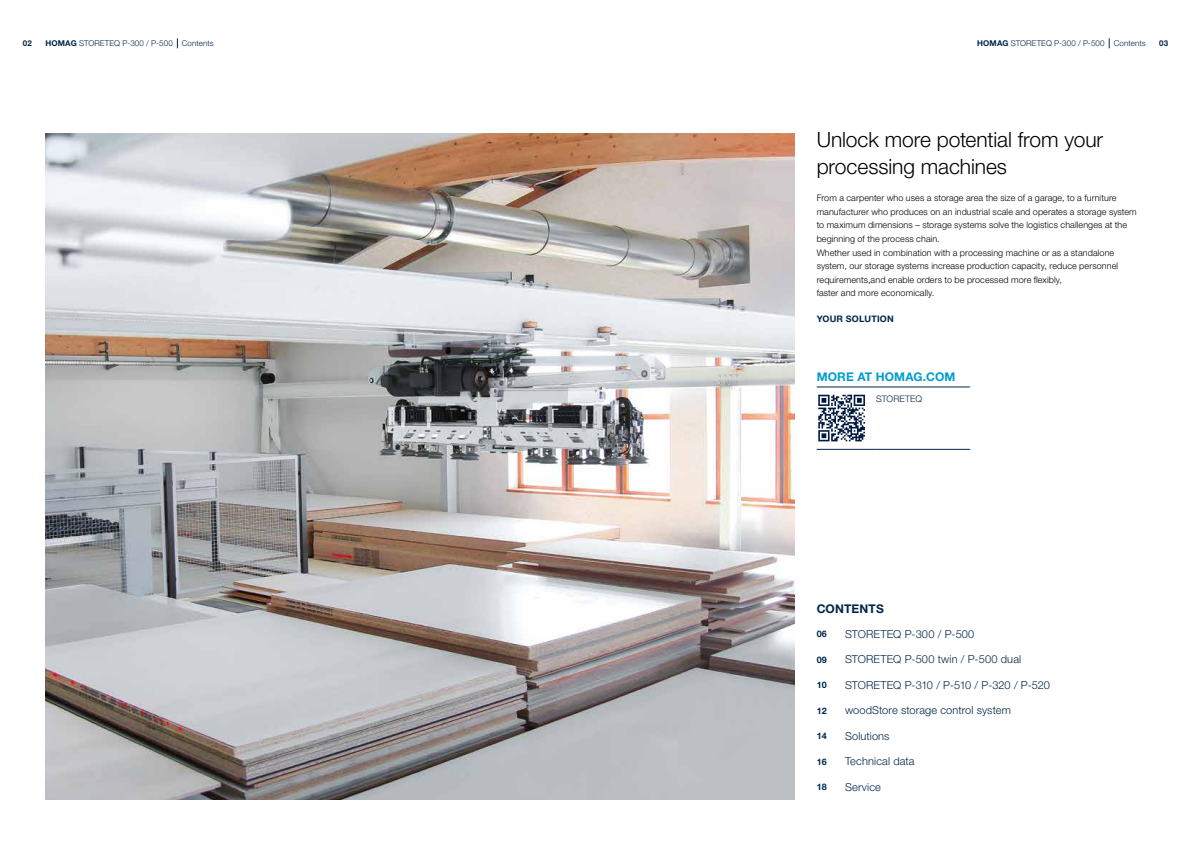
<style>
.page{position:relative;width:1191px;height:842px;background:#fff}
.page>*{position:absolute;margin:0;border:0;box-sizing:border-box;transform-origin:0 0}
.t1{font:300 21px/27.2px "Helvetica Neue LTW1 G";letter-spacing:-.005em;color:#000}
.t2{font:700 12px "Helvetica Neue LTW1 G";letter-spacing:.015em;color:#009dcc}
.t3{font:700 12px "Helvetica Neue LTW1 G";letter-spacing:.005em;color:#00254b}
.t4{font:300 11px "Helvetica Neue LTW1 G";letter-spacing:.01em;color:#00254b}
.t5{font:300 9px/13.6px "Helvetica Neue LTW1 G";letter-spacing:.01em;color:#000}
.t6{font:700 9px "Helvetica Neue LTW1 G";letter-spacing:.01em;color:#00254b}
.t7{font:300 9px "Helvetica Neue LTW1 G";letter-spacing:.01em;color:#00254b}
.t8{font:300 8px "Helvetica Neue LTW1 G";letter-spacing:.015em;color:#00254b}
.t9{font:700 8px "Helvetica Neue LTW1 G";color:#00254b}
.s1{font-weight:700}
</style>
<div class="page">
<img style="left:45px;top:133px;width:749px;height:667px">
<hr style="left:816px;top:387px;width:60px;height:1px;background:#00254b">
<hr style="left:816px;top:449px;width:60px;height:1px;background:#00254b">
<hr style="left:876px;top:387px;width:94px;height:1px;background:#00254b">
<hr style="left:876px;top:449px;width:94px;height:1px;background:#00254b">
<svg style="left:818px;top:394px;width:47px;height:48px"></svg>
<svg style="left:818px;top:395px;width:47px;height:46px"></svg>
<p class="t9" style="left:23px;top:39px;width:11px">02</p>
<p class="t8" style="left:45px;top:39px;width:170px"><span class="s1">HOMAG</span> STORETEQ P-300 / P-500 Contents</p>
<p class="t8" style="left:977px;top:39px;width:170px"><span class="s1">HOMAG</span> STORETEQ P-300 / P-500 Contents</p>
<p class="t9" style="left:1159px;top:39px;width:11px">03</p>
<h1 class="t1" style="left:816px;top:126px;width:288px">Unlock more potential from your processing machines</h1>
<p class="t5" style="left:816px;top:191px;width:322px">From a carpenter who uses a storage area the size of a garage, to a furniture manufacturer who produces on an industrial scale and operates a storage system to maximum dimensions – storage systems solve the logistics challenges at the beginning of the process chain.<br>Whether used in combination with a processing machine or as a standalone system, our storage systems increase production capacity, reduce personnel requirements,and enable orders to be processed more flexibly,<br>faster and more economically.</p>
<p class="t6" style="left:816px;top:313px;width:79px">YOUR SOLUTION</p>
<h2 class="t2" style="left:816px;top:370px;width:140px">MORE AT HOMAG.COM</h2>
<p class="t7" style="left:876px;top:393px;width:48px">STORETEQ</p>
<h2 class="t3" style="left:816px;top:601px;width:69px">CONTENTS</h2>
<p class="t6" style="left:816px;top:628px;width:12px">06</p>
<p class="t4" style="left:845px;top:627px;width:131px">STORETEQ P-300 / P-500</p>
<p class="t6" style="left:816px;top:654px;width:12px">09</p>
<p class="t4" style="left:845px;top:653px;width:178px">STORETEQ P-500 twin / P-500 dual</p>
<p class="t6" style="left:816px;top:679px;width:12px">10</p>
<p class="t4" style="left:845px;top:678px;width:206px">STORETEQ P-310 / P-510 / P-320 / P-520</p>
<p class="t6" style="left:816px;top:705px;width:12px">12</p>
<p class="t4" style="left:845px;top:704px;width:167px">woodStore storage control system</p>
<p class="t6" style="left:816px;top:730px;width:12px">14</p>
<p class="t4" style="left:845px;top:729px;width:46px">Solutions</p>
<p class="t6" style="left:816px;top:756px;width:12px">16</p>
<p class="t4" style="left:845px;top:755px;width:71px">Technical data</p>
<p class="t6" style="left:816px;top:781px;width:12px">18</p>
<p class="t4" style="left:845px;top:780px;width:37px">Service</p>
</div>
